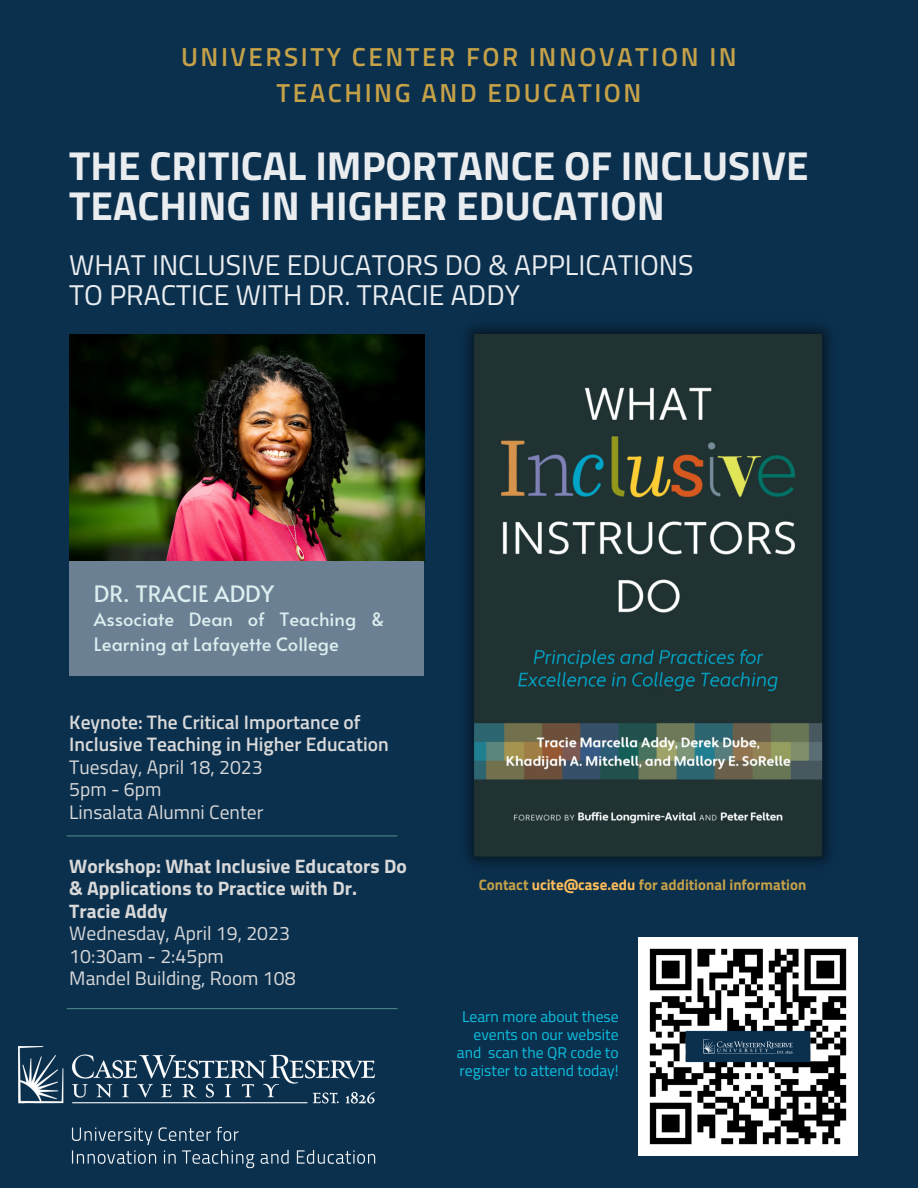
<style>
.page{position:relative;width:918px;height:1188px;background:#0b304e}
.page>*{position:absolute;margin:0;border:0;box-sizing:border-box;transform-origin:0 0}
.t1{font:700 40.5px/40.5px "Titillium Web";color:#eaedf0}
.t2{font:28.5px/29.2px "Titillium Web";color:#eaedf0}
.t3{font:600 26.1px/36px "Titillium Web";letter-spacing:.095em;color:#c5a148;text-align:center}
.t4{font:22.5px "Alata";color:#dceeef}
.t5{font:19.5px/22.5px "Titillium Web";color:#d9d9d9}
.t6{font:700 19.5px/22.5px "Titillium Web";color:#d9d9d9}
.t7{font:600 19.5px/22.5px "Titillium Web";color:#d9d9d9}
.t8{font:18.3px/24.8px "Alata";color:#dceeef}
.t9{font:15.6px/18px "Titillium Web";color:#0cc0df;text-align:right}
.t10{font:700 15px "Titillium Web";color:#c5a148}
.s1{color:#ffbd59}
</style>
<div class="page">
<img style="left:69px;top:335px;width:356px;height:227px">
<hr style="left:67px;top:1008px;width:330px;height:1px;background:#4c8484">
<hr style="left:67px;top:835px;width:330px;height:1px;background:#4c8484">
<div style="left:69px;top:562px;width:355px;height:114px;background:#6b8193"></div>
<img style="left:466px;top:326px;width:364px;height:539px">
<img style="left:639px;top:937px;width:218px;height:218px">
<img style="left:19px;top:1046px;width:357px;height:123px">
<h3 class="t3" style="left:181px;top:38px;width:557px">UNIVERSITY CENTER FOR INNOVATION IN<br>TEACHING AND EDUCATION</h3>
<h1 class="t1" style="left:69px;top:145px;width:741px">THE CRITICAL IMPORTANCE OF INCLUSIVE<br>TEACHING IN HIGHER EDUCATION</h1>
<h2 class="t2" style="left:69px;top:250px;width:626px">WHAT INCLUSIVE EDUCATORS DO &amp; APPLICATIONS<br>TO PRACTICE WITH DR. TRACIE ADDY</h2>
<p class="t4" style="left:94px;top:578px;width:182px">DR. TRACIE ADDY</p>
<p class="t8" style="left:94px;top:606px;width:292px">Associate Dean of Teaching &amp;<br>Learning at Lafayette College</p>
<p class="t7" style="left:69px;top:710px;width:321px">Keynote: The Critical Importance of<br>Inclusive Teaching in Higher Education</p>
<p class="t5" style="left:69px;top:755px;width:196px">Tuesday, April 18, 2023<br>5pm - 6pm<br>Linsalata Alumni Center</p>
<p class="t6" style="left:69px;top:854px;width:339px">Workshop: What Inclusive Educators Do &amp; Applications to Practice with Dr.<br>Tracie Addy</p>
<p class="t5" style="left:69px;top:922px;width:228px">Wednesday, April 19, 2023<br>10:30am - 2:45pm<br>Mandel Building, Room 108</p>
<p class="t10" style="left:479px;top:873px;width:329px">Contact <span class="s1">ucite@case.edu</span> for additional information</p>
<p class="t9" style="left:457px;top:1007px;width:163px">Learn more about these events on our website and scan the QR code to register to attend today!</p>
</div>
